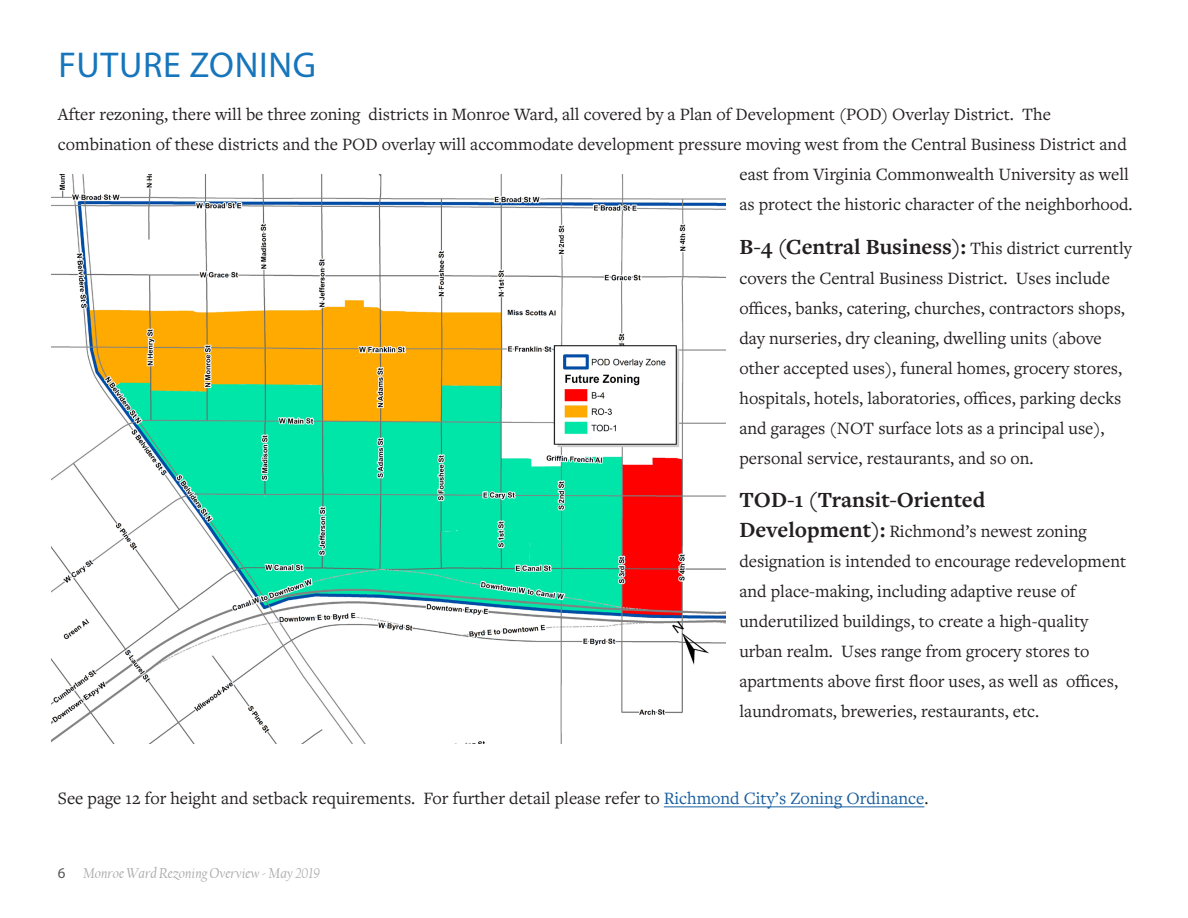
<style>
.page{position:relative;width:1188px;height:918px;background:#fff}
.page>*{position:absolute;margin:0;border:0;box-sizing:border-box;transform-origin:0 0}
.t1{font:36px "Myriad Pro";letter-spacing:.02em;color:#1775bc}
.Paragraph_Style_1{font:700 22.5px "Freight Text Pro";color:#231f20}
.Paragraph_Style_1-2{font:18px/30px "Freight Text Pro";color:#231f20}
.t2{font:italic 15px "Californian FB";color:#a9a9a9}
.s1{font-weight:400;font-size:18px}
.s2{font-weight:700;font-size:22.5px}
.s3{color:#175d9e}
.s4{font-family:"Myriad Pro";font-style:normal;color:#57585a}
</style>
<div class="page">
<hr style="left:664px;top:807px;width:260px;height:1px;background:#175d9e">
<img style="left:51px;top:174px;width:675px;height:570px">
<p class="t1" style="left:58px;top:43px;width:259px">FUTURE ZONING</p>
<p class="Paragraph_Style_1-2" style="left:58px;top:99px;width:994px">After rezoning, there will be three zoning districts in Monroe Ward, all covered by a Plan of Development (POD) Overlay District. The</p>
<p class="Paragraph_Style_1-2" style="left:58px;top:129px;width:1070px">combination of these districts and the POD overlay will accommodate development pressure moving west from the Central Business District and</p>
<p class="Paragraph_Style_1-2" style="left:740px;top:159px;width:391px">east from Virginia Commonwealth University as well</p>
<p class="Paragraph_Style_1-2" style="left:740px;top:189px;width:395px">as protect the historic character of the neighborhood.</p>
<p class="Paragraph_Style_1" style="left:740px;top:232px;width:394px">B-4 (Central Business): <span class="s1">This district currently</span></p>
<p class="Paragraph_Style_1-2" style="left:740px;top:263px;width:387px">covers the Central Business District. Uses include offices, banks, catering, churches, contractors shops, day nurseries, dry cleaning, dwelling units (above other accepted uses), funeral homes, grocery stores, hospitals, hotels, laboratories, offices, parking decks and garages (NOT surface lots as a principal use), personal service, restaurants, and so on.</p>
<p class="Paragraph_Style_1" style="left:740px;top:485px;width:247px">TOD-1 (Transit-Oriented</p>
<p class="Paragraph_Style_1-2" style="left:740px;top:516px;width:388px"><span class="s2">Development):</span> Richmond’s newest zoning designation is intended to encourage redevelopment and place-making, including adaptive reuse of underutilized buildings, to create a high-quality urban realm. Uses range from grocery stores to apartments above first floor uses, as well as offices, laundromats, breweries, restaurants, etc.</p>
<p class="Paragraph_Style_1-2" style="left:58px;top:783px;width:872px">See page 12 for height and setback requirements. For further detail please refer to <span class="s3">Richmond City’s Zoning Ordinance</span>.</p>
<p class="t2" style="left:58px;top:865px;width:263px"><span class="s4">6</span> Monroe Ward Rezoning Overview - May 2019</p>
</div>
